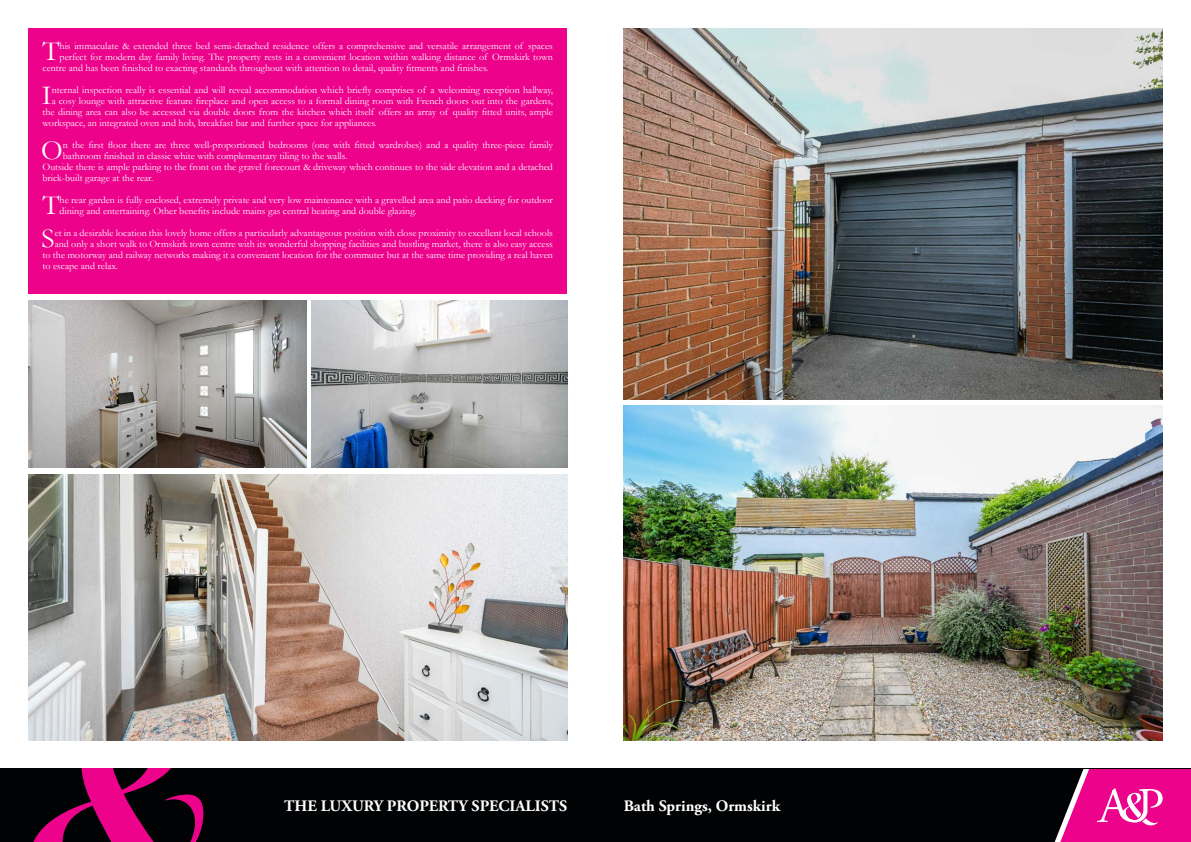
<style>
.page{position:relative;width:1191px;height:842px;background:#fff}
.page>*{position:absolute;margin:0;border:0;box-sizing:border-box;transform-origin:0 0}
.t1{font:27.6px "Garamond";color:#fff}
.t2{font:700 16px "Adobe Garamond Pro";color:#fff}
.t3{font:10px/11px "Garamond";color:#fff}
</style>
<div class="page">
<div style="left:0;top:769px;width:1191px;height:73px;background:#010203"></div>
<svg style="left:33px;top:769px;width:171px;height:73px"></svg>
<svg style="left:1054px;top:769px;width:137px;height:73px;background:#d51e89"></svg>
<img style="left:28px;top:475px;width:539px;height:266px">
<div style="left:28px;top:28px;width:539px;height:265px;background:#ed028c"></div>
<img style="left:624px;top:28px;width:538px;height:372px">
<img style="left:624px;top:405px;width:538px;height:336px">
<img style="left:312px;top:300px;width:255px;height:168px">
<img style="left:28px;top:300px;width:278px;height:168px">
<p class="t1" style="left:43px;top:33px;width:18px">T</p>
<p class="t3" style="left:60px;top:40px;width:495px">his immaculate &amp; extended three bed semi-detached residence offers a comprehensive and versatile arrangement of spaces</p>
<p class="t3" style="left:60px;top:51px;width:495px">perfect for modern day family living. The property rests in a convenient location within walking distance of Ormskirk town</p>
<p class="t3" style="left:43px;top:62px;width:447px">centre and has been finished to exacting standards throughout with attention to detail, quality fitments and finishes.</p>
<p class="t1" style="left:42px;top:77px;width:11px">I</p>
<p class="t3" style="left:52px;top:84px;width:503px">nternal inspection really is essential and will reveal accommodation which briefly comprises of a welcoming reception hallway,</p>
<p class="t3" style="left:52px;top:95px;width:503px">a cosy lounge with attractive feature fireplace and open access to a formal dining room with French doors out into the gardens,</p>
<p class="t3" style="left:43px;top:106px;width:512px">the dining area can also be accessed via double doors from the kitchen which itself offers an array of quality fitted units, ample</p>
<p class="t3" style="left:43px;top:117px;width:336px">workspace, an integrated oven and hob, breakfast bar and further space for appliances.</p>
<p class="t1" style="left:41px;top:132px;width:23px">O</p>
<p class="t3" style="left:63px;top:139px;width:491px">n the first floor there are three well-proportioned bedrooms (one with fitted wardrobes) and a quality three-piece family bathroom finished in classic white with complementary tiling to the walls.</p>
<p class="t3" style="left:43px;top:161px;width:512px">Outside there is ample parking to the front on the gravel forecourt &amp; driveway which continues to the side elevation and a detached brick-built garage at the rear.</p>
<p class="t1" style="left:43px;top:187px;width:18px">T</p>
<p class="t3" style="left:60px;top:194px;width:495px">he rear garden is fully enclosed, extremely private and very low maintenance with a gravelled area and patio decking for outdoor dining and entertaining. Other benefits include mains gas central heating and double glazing.</p>
<p class="t1" style="left:41px;top:220px;width:15px">S</p>
<p class="t3" style="left:55px;top:227px;width:500px">et in a desirable location this lovely home offers a particularly advantageous position with close proximity to excellent local schools</p>
<p class="t3" style="left:55px;top:238px;width:500px">and only a short walk to Ormskirk town centre with its wonderful shopping facilities and bustling market, there is also easy access</p>
<p class="t3" style="left:43px;top:249px;width:512px">to the motorway and railway networks making it a convenient location for the commuter but at the same time providing a real haven</p>
<p class="t3" style="left:43px;top:260px;width:77px">to escape and relax.</p>
<p class="t2" style="left:284px;top:797px;width:284px">THE LUXURY PROPERTY SPECIALISTS</p>
<p class="t2" style="left:624px;top:797px;width:158px">Bath Springs, Ormskirk</p>
</div>
